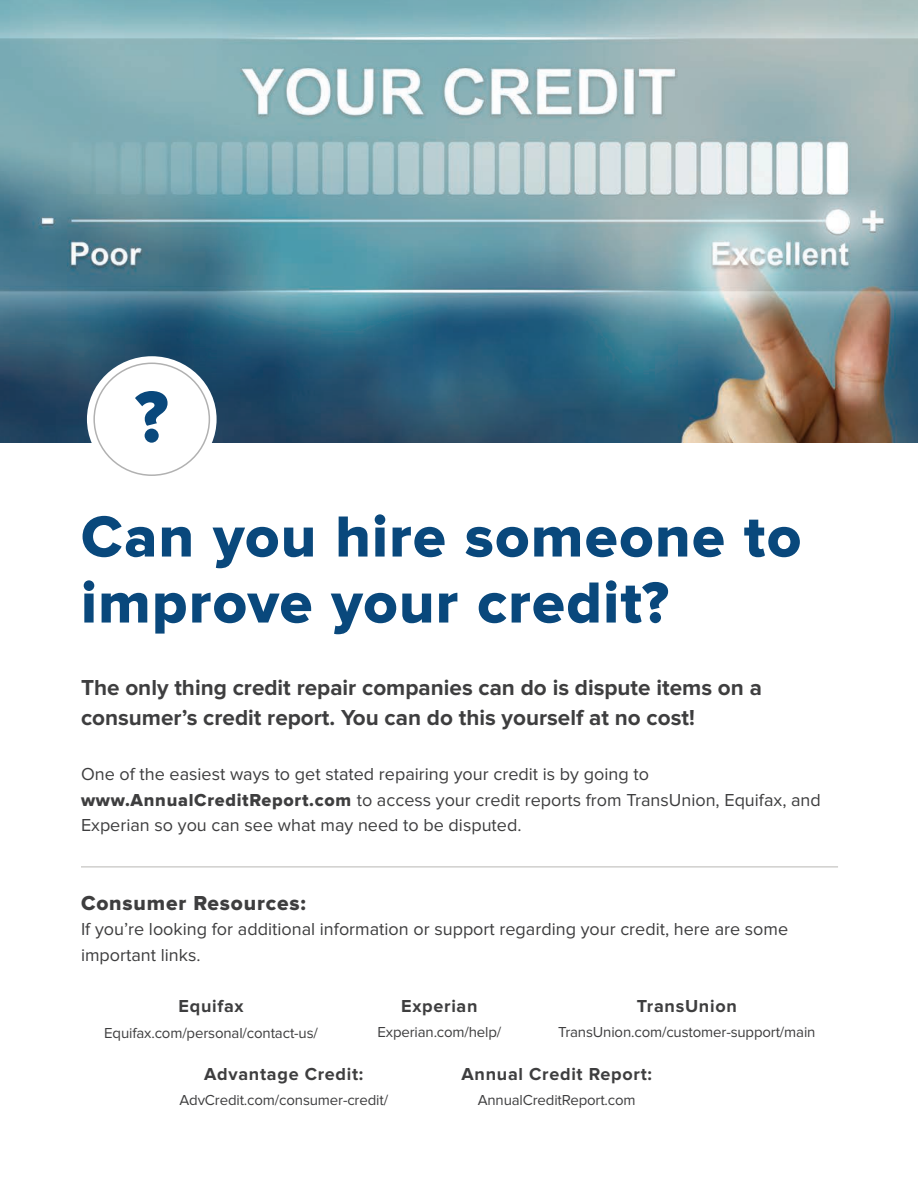
<style>
.page{position:relative;width:918px;height:1188px;background:#fff}
.page>*{position:absolute;margin:0;border:0;box-sizing:border-box;transform-origin:0 0}
.t1{font:60px/66px "Proxima Nova Extrabld";letter-spacing:.02em;color:#09487c}
.t2{font:700 22.5px/30px "Proxima Nova";color:#3e3e3f}
.t3{font:21px "Proxima Nova Extrabld";letter-spacing:.04em;color:#3e3e3f}
.t4{font:18px/25.5px "Proxima Nova";color:#3e3e3f}
.t5{font:700 18px "Proxima Nova";letter-spacing:.04em;color:#3e3e3f}
.t6{font:15px "Proxima Nova";letter-spacing:-.01em;color:#3e3e3f}
.s1{font-family:"Proxima Nova Extrabld"}
</style>
<div class="page">
<img style="left:0;top:0;width:918px;height:443px">
<div style="left:87px;top:356px;width:130px;height:126px;background:#fff;border-radius:50%"></div>
<div style="left:93px;top:363px;width:117px;height:113px;border:2px solid #b1b1b1;border-radius:50%"></div>
<svg style="left:135px;top:391px;width:33px;height:52px"></svg>
<hr style="left:81px;top:866px;width:757px;height:2px;background:#d0cfcd">
<h1 class="t1" style="left:81px;top:506px;width:722px">Can you hire someone to improve your credit?</h1>
<p class="t2" style="left:81px;top:673px;width:682px">The only thing credit repair companies can do is dispute items on a consumer’s credit report. You can do this yourself at no cost!</p>
<p class="t4" style="left:81px;top:762px;width:741px">One of the easiest ways to get stated repairing your credit is by going to <span class="s1">www.AnnualCreditReport.com</span> to access your credit reports from TransUnion, Equifax, and<br>Experian so you can see what may need to be disputed.</p>
<p class="t3" style="left:81px;top:893px;width:226px">Consumer Resources:</p>
<p class="t4" style="left:81px;top:917px;width:709px">If you’re looking for additional information or support regarding your credit, here are some important links.</p>
<p class="t5" style="left:179px;top:998px;width:67px">Equifax</p>
<p class="t6" style="left:104px;top:1026px;width:215px">Equifax.com/personal/contact-us/</p>
<p class="t5" style="left:401px;top:997px;width:78px">Experian</p>
<p class="t6" style="left:377px;top:1025px;width:125px">Experian.com/help/</p>
<p class="t5" style="left:637px;top:997px;width:101px">TransUnion</p>
<p class="t6" style="left:558px;top:1025px;width:259px">TransUnion.com/customer-support/main</p>
<p class="t5" style="left:204px;top:1066px;width:161px">Advantage Credit:</p>
<p class="t6" style="left:180px;top:1093px;width:210px">AdvCredit.com/consumer-credit/</p>
<p class="t5" style="left:462px;top:1066px;width:192px">Annual Credit Report:</p>
<p class="t6" style="left:478px;top:1093px;width:159px">AnnualCreditReport.com</p>
</div>
